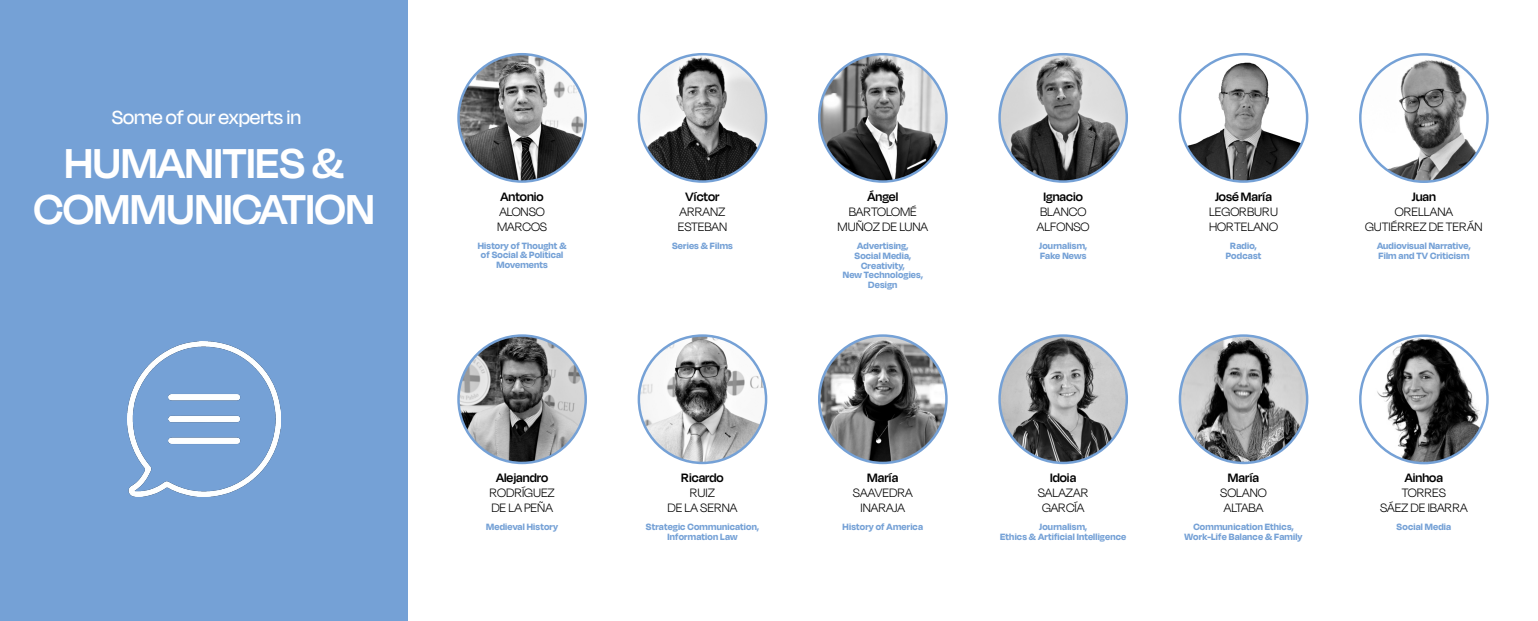
<style>
.page{position:relative;width:1538px;height:621px;background:#fff}
.page>*{position:absolute;margin:0;border:0;box-sizing:border-box;transform-origin:0 0}
.t1{font:600 48.12px/46.4px "Degular Display";color:#fff;text-align:center}
.t2{font:500 21.88px "Degular Display";color:#fff}
.t3{font:300 14px/14.9px "Degular Display";color:#000}
.t4{font:600 14px "Degular Display";color:#000}
.t5{font:700 10.5px/10px "Degular Display";letter-spacing:.02em;color:#75a1d6;text-align:center}
</style>
<div class="page">
<div style="left:0;top:0;width:407px;height:620px;background:#75a1d6"></div>
<img style="left:128px;top:341px;width:153px;height:155px">
<img style="left:639px;top:54px;width:127px;height:127px;border-radius:64px">
<img style="left:639px;top:335px;width:127px;height:127px;border-radius:64px">
<img style="left:458px;top:55px;width:128px;height:126px">
<img style="left:458px;top:335px;width:128px;height:127px;border-radius:64px">
<img style="left:999px;top:54px;width:128px;height:127px;border-radius:64px">
<img style="left:999px;top:335px;width:128px;height:127px;border-radius:64px">
<img style="left:819px;top:54px;width:127px;height:127px;border-radius:64px">
<img style="left:819px;top:335px;width:127px;height:127px;border-radius:64px">
<img style="left:1180px;top:54px;width:127px;height:127px;border-radius:64px">
<img style="left:1180px;top:335px;width:127px;height:127px;border-radius:64px">
<img style="left:1360px;top:54px;width:127px;height:127px;border-radius:64px">
<img style="left:1360px;top:335px;width:127px;height:127px;border-radius:64px">
<h2 class="t2" style="left:112px;top:105px;width:191px">Some of our experts in</h2>
<h1 class="t1" style="left:34px;top:138px;width:342px">HUMANITIES &amp;<br>COMMUNICATION</h1>
<h3 class="t4" style="left:500px;top:188px;width:45px">Antonio</h3>
<h3 class="t3" style="left:497px;top:203px;width:52px">ALONSO<br>MARCOS</h3>
<p class="t5" style="left:478px;top:240px;width:90px;line-height:9.6px">History of Thought &amp; of Social &amp; Political<br>Movements</p>
<h3 class="t4" style="left:496px;top:469px;width:53px">Alejandro</h3>
<h3 class="t3" style="left:489px;top:484px;width:67px">RODRÍGUEZ<br>DE LA PEÑA</h3>
<p class="t5" style="left:486px;top:521px;width:73px">Medieval History</p>
<h3 class="t4" style="left:685px;top:188px;width:35px">Víctor</h3>
<h3 class="t3" style="left:678px;top:203px;width:51px">ARRANZ<br>ESTEBAN</h3>
<p class="t5" style="left:672px;top:240px;width:62px">Series &amp; Films</p>
<h3 class="t4" style="left:681px;top:469px;width:44px">Ricardo</h3>
<h3 class="t3" style="left:667px;top:484px;width:71px;text-align:center">RUIZ<br>DE LA SERNA</h3>
<p class="t5" style="left:646px;top:521px;width:115px">Strategic Communication,<br>Information Law</p>
<h3 class="t4" style="left:867px;top:188px;width:32px">Ángel</h3>
<h3 class="t3" style="left:837px;top:203px;width:92px;text-align:center">BARTOLOMÉ<br>MUÑOZ DE LUNA</h3>
<p class="t5" style="left:843px;top:240px;width:82px">Advertising,<br>Social Media,<br>Creativity,<br>New Technologies,<br>Design</p>
<h3 class="t4" style="left:1043px;top:188px;width:41px">Ignacio</h3>
<h3 class="t3" style="left:1037px;top:203px;width:54px">BLANCO<br>ALFONSO</h3>
<p class="t5" style="left:1039px;top:240px;width:49px;text-align:left">Journalism,<br>Fake News</p>
<h3 class="t4" style="left:1215px;top:188px;width:58px">José María</h3>
<h3 class="t3" style="left:1209px;top:203px;width:71px">LEGORBURU<br>HORTELANO</h3>
<p class="t5" style="left:1226px;top:240px;width:37px">Radio,<br>Podcast</p>
<h3 class="t4" style="left:1412px;top:188px;width:26px">Juan</h3>
<h3 class="t3" style="left:1365px;top:203px;width:119px;text-align:center">ORELLANA<br>GUTIÉRREZ DE TERÁN</h3>
<p class="t5" style="left:1377px;top:240px;width:95px;text-align:left">Audiovisual Narrative,<br>Film and TV Criticism</p>
<h3 class="t4" style="left:867px;top:469px;width:33px">María</h3>
<h3 class="t3" style="left:853px;top:484px;width:61px;text-align:center">SAAVEDRA<br>INARAJA</h3>
<p class="t5" style="left:843px;top:521px;width:82px">History of America</p>
<h3 class="t4" style="left:1050px;top:469px;width:28px">Idoia</h3>
<h3 class="t3" style="left:1038px;top:484px;width:52px">SALAZAR<br>GARCÍA</h3>
<p class="t5" style="left:1000px;top:521px;width:127px">Journalism,<br>Ethics &amp; Artificial Intelligence</p>
<h3 class="t4" style="left:1228px;top:469px;width:33px">María</h3>
<h3 class="t3" style="left:1220px;top:484px;width:48px">SOLANO<br>ALTABA</h3>
<p class="t5" style="left:1184px;top:521px;width:119px">Communication Ethics,<br>Work-Life Balance &amp; Family</p>
<h3 class="t4" style="left:1405px;top:469px;width:40px">Ainhoa</h3>
<h3 class="t3" style="left:1380px;top:484px;width:89px;text-align:center">TORRES<br>SÁEZ DE IBARRA</h3>
<p class="t5" style="left:1396px;top:521px;width:56px">Social Media</p>
</div>
